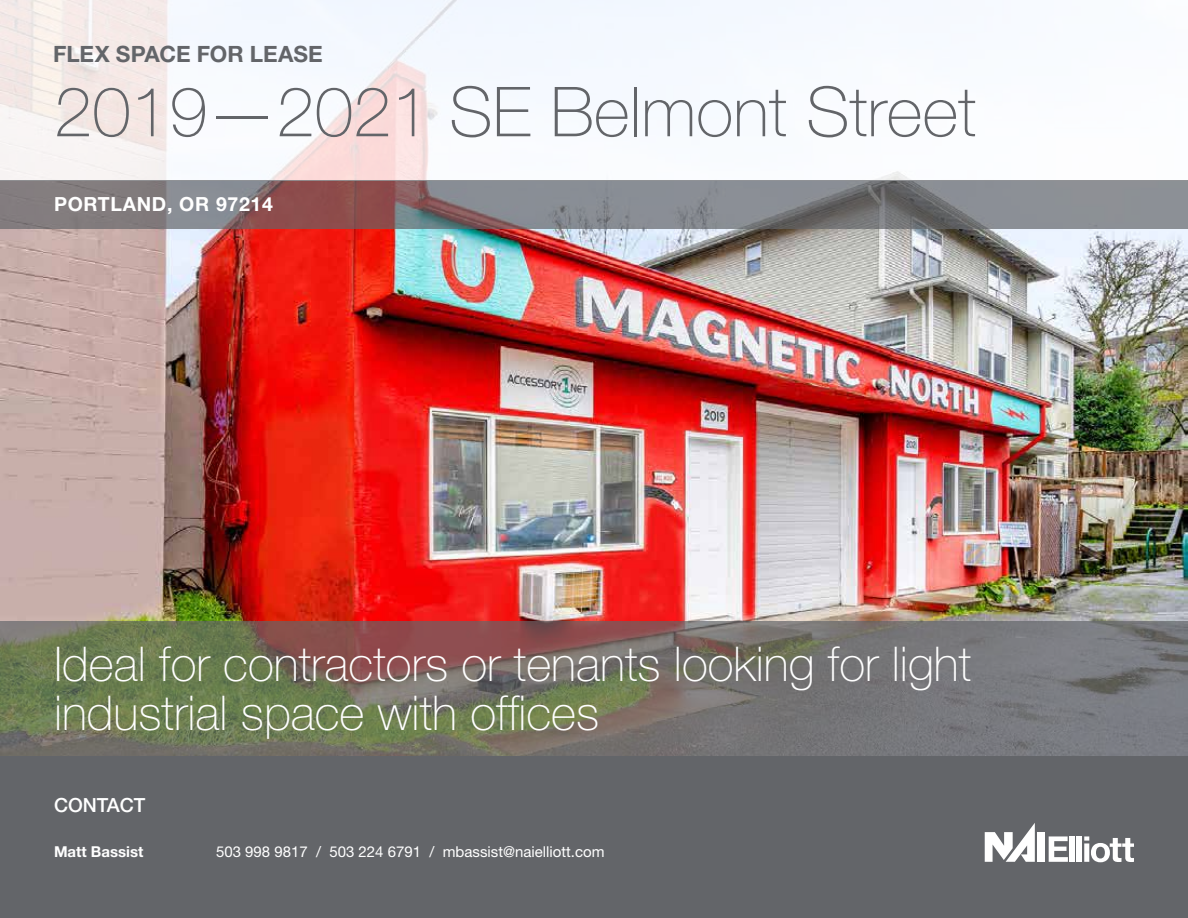
<style>
.page{position:relative;width:1188px;height:918px;background:#fff}
.page>*{position:absolute;margin:0;border:0;box-sizing:border-box;transform-origin:0 0}
.t1{font:100 69px "Helvetica Neue LT Std";color:#636569}
.t2{font:100 48px/49.5px "Helvetica Neue LT Std";color:#fff}
.t3{font:700 22.5px "Helvetica Neue LT Std";letter-spacing:-.005em;color:#636569}
.t4{font:700 19.5px "Helvetica Neue LT Std";letter-spacing:.035em;color:#fff}
.t5{font:500 19.5px "Helvetica Neue LT Std";color:#fff}
.t6{font:15px "Helvetica Neue LT Std";color:#fff}
.t7{font:700 15px "Helvetica Neue LT Std";color:#fff}
</style>
<div class="page">
<div style="left:0;top:756px;width:1188px;height:162px;background:#636569"></div>
<div style="left:1037px;top:832px;width:8px;height:30px;background:#fff"></div>
<svg style="left:985px;top:823px;width:50px;height:39px"></svg>
<svg style="left:1049px;top:836px;width:19px;height:26px"></svg>
<div style="left:1070px;top:836px;width:5px;height:26px;background:#fff"></div>
<div style="left:1077px;top:836px;width:5px;height:26px;background:#fff"></div>
<svg style="left:1084px;top:836px;width:50px;height:26px"></svg>
<img style="left:0;top:229px;width:1188px;height:392px">
<svg style="left:0;top:0;width:911px;height:180px"></svg>
<svg style="left:0;top:180px;width:1188px;height:49px;background:#837c80"></svg>
<svg style="left:0;top:621px;width:1188px;height:135px;background:#757366"></svg>
<p class="t3" style="left:53px;top:40px;width:271px">FLEX SPACE FOR LEASE</p>
<h1 class="t1" style="left:54px;top:72px;width:924px">2019—2021 SE Belmont Street</h1>
<p class="t4" style="left:54px;top:192px;width:220px">PORTLAND, OR 97214</p>
<p class="t2" style="left:54px;top:639px;width:919px">Ideal for contractors or tenants looking for light industrial space with offices</p>
<p class="t5" style="left:54px;top:793px;width:93px">CONTACT</p>
<p class="t7" style="left:54px;top:842px;width:91px">Matt Bassist</p>
<p class="t6" style="left:216px;top:842px;width:390px">503 998 9817 / 503 224 6791 / mbassist@naielliott.com</p>
</div>
